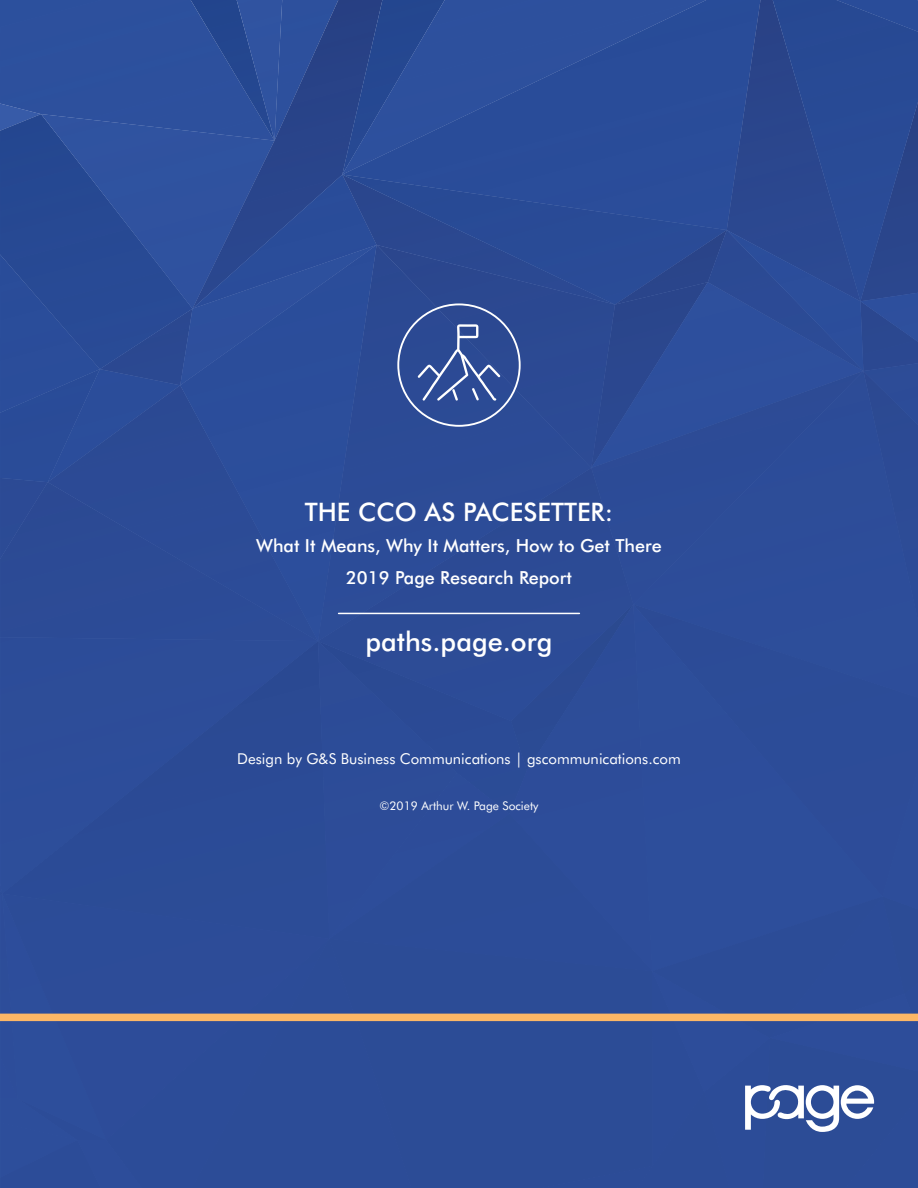
<style>
.page{position:relative;width:918px;height:1188px;background:#2c4c98}
.page>*{position:absolute;margin:0;border:0;box-sizing:border-box;transform-origin:0 0}
.t1{font:500 27px "Futura BT";color:#fff}
.t2{font:500 25.5px "Futura BT";color:#fff}
.t3{font:500 18px/31.5px "Futura BT";color:#fff;text-align:center}
.t4{font:15px "Futura BT";color:#fff}
.t5{font:12px "Futura BT";color:#fff}
</style>
<div class="page">
<div style="left:0;top:1014px;width:918px;height:7px;background:#fcb766"></div>
<hr style="left:339px;top:613px;width:240px;height:1px;background:#fff">
<h2 class="t2" style="left:305px;top:496px;width:310px">THE CCO AS PACESETTER:</h2>
<p class="t3" style="left:256px;top:530px;width:407px">What It Means, Why It Matters, How to Get There<br>2019 Page Research Report</p>
<h1 class="t1" style="left:366px;top:625px;width:188px">paths.page.org</h1>
<p class="t4" style="left:237px;top:750px;width:445px">Design by G&amp;S Business Communications | gscommunications.com</p>
<p class="t5" style="left:380px;top:799px;width:160px">©2019 Arthur W. Page Society</p>
</div>
